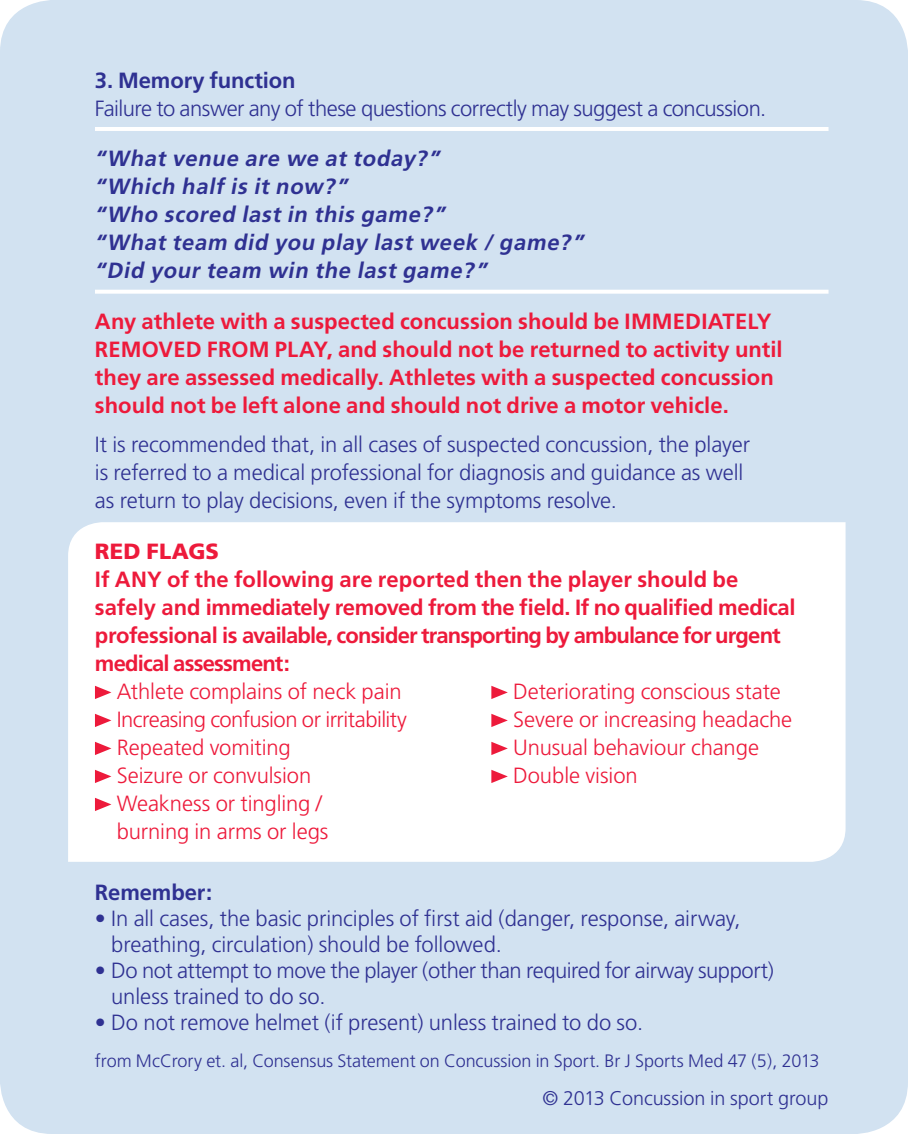
<style>
.page{position:relative;width:908px;height:1134px;background:#fff}
.page>*{position:absolute;margin:0;border:0;box-sizing:border-box;transform-origin:0 0}
.t1{font:300 22px/28px "Frutiger CE";letter-spacing:-.005em;color:#2f3192}
.t2{font:700 22px/28px "Frutiger CE";color:#ed1a3b}
.t3{font:700 22px/28px "Frutiger CE";letter-spacing:-.02em;color:#ed1a3b}
.t4{font:300 22px/28px "Frutiger CE";letter-spacing:-.005em;color:#ed1a3b}
.t5{font:300 22px/26px "Frutiger CE";letter-spacing:-.025em;color:#2f3192}
.t6{font:italic 700 22px/28px "Frutiger CE";color:#2f3192}
.t7{font:300 22px "Frutiger CE";letter-spacing:-.025em;color:#ed1a3b}
.t8{font:700 22px "Frutiger CE";letter-spacing:-.005em;color:#2f3192}
.t9{font:900 22px "Frutiger CE";letter-spacing:.01em;color:#ed1a3b}
.t10{font:300 19.6px "Frutiger CE";letter-spacing:-.005em;color:#2f3192}
.t11{font:300 18px "Frutiger CE";letter-spacing:-.005em;color:#2f3192}
</style>
<div class="page">
<div style="left:0;top:0;width:907px;height:1134px;background:#d2e2f1;border-radius:52px"></div>
<div style="left:68px;top:522px;width:777px;height:340px;background:#fff"></div>
<hr style="left:95px;top:127px;width:733px;height:4px;background:#fff">
<svg style="left:95px;top:290px;width:733px;height:4px;background:#fbfcfd"></svg>
<svg style="left:95px;top:686px;width:16px;height:13px"></svg>
<svg style="left:491px;top:686px;width:16px;height:13px"></svg>
<svg style="left:95px;top:714px;width:16px;height:13px"></svg>
<svg style="left:491px;top:714px;width:16px;height:13px"></svg>
<svg style="left:95px;top:742px;width:16px;height:13px"></svg>
<svg style="left:491px;top:742px;width:16px;height:13px"></svg>
<svg style="left:95px;top:770px;width:16px;height:13px"></svg>
<svg style="left:491px;top:770px;width:16px;height:13px"></svg>
<svg style="left:95px;top:798px;width:16px;height:13px"></svg>
<p class="t8" style="left:95px;top:67px;width:202px">3. Memory function</p>
<p class="t5" style="left:95px;top:95px;width:672px">Failure to answer any of these questions correctly may suggest a concussion.</p>
<p class="t6" style="left:95px;top:145px;width:494px">“What venue are we at today?”<br>“Which half is it now?”<br>“Who scored last in this game?”<br>“What team did you play last week / game?” “Did your team win the last game?”</p>
<p class="t2" style="left:95px;top:307px;width:689px">Any athlete with a suspected concussion should be IMMEDIATELY REMOVED FROM PLAY, and should not be returned to activity until they are assessed medically. Athletes with a suspected concussion should not be left alone and should not drive a motor vehicle.</p>
<p class="t1" style="left:95px;top:430px;width:656px">It is recommended that, in all cases of suspected concussion, the player is referred to a medical professional for diagnosis and guidance as well as return to play decisions, even if the symptoms resolve.</p>
<p class="t9" style="left:95px;top:538px;width:126px">RED FLAGS</p>
<p class="t3" style="left:95px;top:565px;width:701px">If ANY of the following are reported then the player should be safely and immediately removed from the field. If no qualified medical professional is available, consider transporting by ambulance for urgent medical assessment:</p>
<p class="t4" style="left:117px;top:677px;width:286px">Athlete complains of neck pain</p>
<p class="t4" style="left:513px;top:677px;width:269px">Deteriorating conscious state</p>
<p class="t7" style="left:117px;top:707px;width:292px">Increasing confusion or irritability</p>
<p class="t4" style="left:513px;top:705px;width:280px">Severe or increasing headache</p>
<p class="t4" style="left:117px;top:733px;width:176px">Repeated vomiting</p>
<p class="t4" style="left:513px;top:733px;width:247px">Unusual behaviour change</p>
<p class="t4" style="left:117px;top:761px;width:196px">Seizure or convulsion</p>
<p class="t4" style="left:513px;top:761px;width:126px">Double vision</p>
<p class="t4" style="left:117px;top:789px;width:213px">Weakness or tingling / burning in arms or legs</p>
<p class="t8" style="left:95px;top:879px;width:119px">Remember:</p>
<p class="t1" style="left:111px;top:905px;width:630px;line-height:26px;text-indent:-16px">• In all cases, the basic principles of first aid (danger, response, airway, breathing, circulation) should be followed.</p>
<p class="t5" style="left:111px;top:957px;width:663px;text-indent:-16px">• Do not attempt to move the player (other than required for airway support) unless trained to do so.</p>
<p class="t1" style="left:95px;top:1008px;width:549px">• Do not remove helmet (if present) unless trained to do so.</p>
<p class="t11" style="left:95px;top:1050px;width:725px">from McCrory et. al, Consensus Statement on Concussion in Sport. Br J Sports Med 47 (5), 2013</p>
<p class="t10" style="left:542px;top:1086px;width:287px">© 2013 Concussion in sport group</p>
</div>
